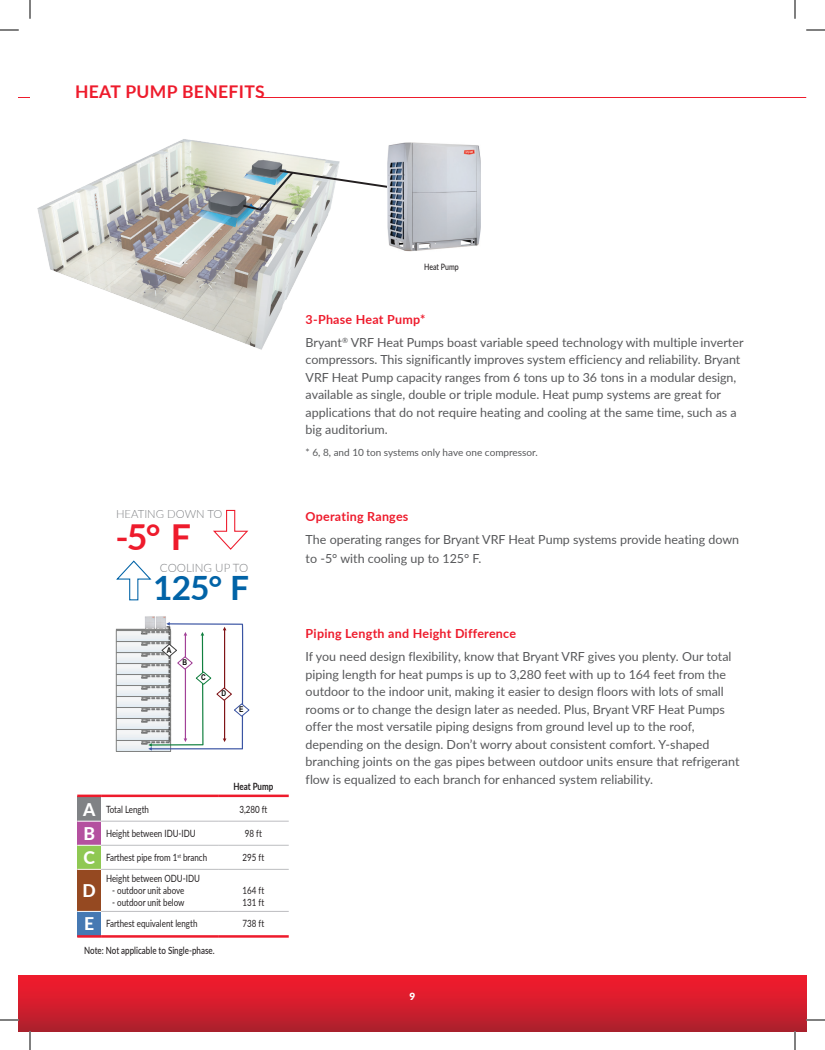
<style>
.page{position:relative;width:825px;height:1050px;background:#fff}
.page>*{position:absolute;margin:0;border:0;box-sizing:border-box;transform-origin:0 0}
.t1{font:700 35.75px "Lato";color:#ee1b2c}
.t2{font:700 33.5px "Lato";color:#0163a7}
.t3{font:700 17.5px "Lato";letter-spacing:.02em;color:#ee1b2c}
.t4{font:800 17.5px "Lato";color:#fff}
.t5{font:12.5px/17.5px "Lato";color:#57585a}
.t6{font:700 12.5px "Lato";letter-spacing:.02em;color:#ee1b2c}
.t7{font:300 11.62px "Lato";color:#808285}
.t8{font:300 11.25px "Lato";color:#808285}
.t9{font:10px/12px "Lato";color:#231f20;scale:.8 1}
.t10{font:10px "Lato";color:#57585a}
.t11{font:500 10px "Lato";color:#231f20;scale:.8 1}
.t12{font:700 10px "Lato";color:#231f20;scale:.8 1}
.t13{font:900 10px "Lato";color:#fff}
.t14{font:500 8.75px "Lato";color:#231f20;scale:.8 1}
.t15{font:700 8px "Arial Narrow";color:#050604}
.s1{font-weight:800;font-size:17.5px;color:#fff}
.s2{font-weight:700;color:#ee1b2c}
</style>
<div class="page">
<svg style="left:213px;top:509px;width:36px;height:41px"></svg>
<svg style="left:116px;top:560px;width:36px;height:41px"></svg>
<div style="left:116px;top:653px;width:55px;height:11px;background:#eef2f4"></div>
<div style="left:116px;top:652px;width:55px;height:12px;border:1px solid #808180"></div>
<div style="left:116px;top:631px;width:55px;height:11px;background:#edf1f4"></div>
<div style="left:116px;top:630px;width:55px;height:12px;border:1px solid #808180"></div>
<div style="left:116px;top:642px;width:55px;height:11px;background:#eef2f4"></div>
<div style="left:116px;top:641px;width:55px;height:12px;border:1px solid #808180"></div>
<div style="left:116px;top:664px;width:55px;height:11px;background:#eef2f4"></div>
<div style="left:116px;top:663px;width:55px;height:12px;border:1px solid #808180"></div>
<div style="left:116px;top:675px;width:55px;height:11px;background:#eef2f4"></div>
<div style="left:116px;top:674px;width:55px;height:12px;border:1px solid #808180"></div>
<div style="left:116px;top:686px;width:55px;height:11px;background:#eef2f4"></div>
<div style="left:116px;top:685px;width:55px;height:12px;border:1px solid #808180"></div>
<div style="left:116px;top:697px;width:55px;height:11px;background:#eef2f4"></div>
<div style="left:116px;top:696px;width:55px;height:12px;border:1px solid #808180"></div>
<div style="left:116px;top:708px;width:55px;height:11px;background:#eef2f4"></div>
<div style="left:116px;top:707px;width:55px;height:12px;border:1px solid #808180"></div>
<div style="left:116px;top:719px;width:55px;height:10px;background:#eef2f4"></div>
<div style="left:116px;top:718px;width:55px;height:12px;border:1px solid #808180"></div>
<div style="left:116px;top:730px;width:55px;height:10px;background:#eef2f4"></div>
<div style="left:116px;top:729px;width:55px;height:12px;border:1px solid #808180"></div>
<div style="left:116px;top:741px;width:55px;height:10px;background:#eef2f4"></div>
<div style="left:116px;top:740px;width:55px;height:12px;border:1px solid #808180"></div>
<hr style="left:117px;top:629px;width:53px;height:2px;background:#808180">
<svg style="left:141px;top:622px;width:109px;height:129px"></svg>
<img style="left:145px;top:616px;width:21px;height:14px">
<img style="left:37px;top:139px;width:303px;height:211px">
<img style="left:196px;top:168px;width:192px;height:59px">
<img style="left:388px;top:142px;width:93px;height:110px">
<hr style="left:260px;top:97px;width:546px;height:1px;background:#ee1b2c">
<div style="left:77px;top:796px;width:24px;height:25px;background:#808285"></div>
<div style="left:77px;top:821px;width:24px;height:24px;background:#b4509f"></div>
<div style="left:77px;top:845px;width:24px;height:24px;background:#8fc853"></div>
<div style="left:77px;top:869px;width:24px;height:42px;background:#954921"></div>
<div style="left:77px;top:911px;width:24px;height:25px;background:#4679b3"></div>
<hr style="left:77px;top:795px;width:24px;height:2px;background:#ee1b2c">
<hr style="left:101px;top:795px;width:117px;height:2px;background:#ee1b2c">
<hr style="left:218px;top:795px;width:71px;height:2px;background:#ee1b2c">
<hr style="left:77px;top:935px;width:24px;height:3px;background:#ee1b2c">
<hr style="left:101px;top:935px;width:117px;height:3px;background:#ee1b2c">
<hr style="left:218px;top:935px;width:71px;height:3px;background:#ee1b2c">
<svg style="left:77px;top:821px;width:24px;height:1px"></svg>
<svg style="left:77px;top:845px;width:24px;height:1px"></svg>
<svg style="left:77px;top:869px;width:24px;height:1px"></svg>
<svg style="left:77px;top:911px;width:24px;height:1px"></svg>
<hr style="left:101px;top:821px;width:117px;height:1px;background:#bcbdc0">
<hr style="left:218px;top:821px;width:71px;height:1px;background:#bcbdc0">
<hr style="left:101px;top:845px;width:117px;height:1px;background:#bcbdc0">
<hr style="left:218px;top:845px;width:71px;height:1px;background:#bcbdc0">
<hr style="left:101px;top:869px;width:117px;height:1px;background:#bcbdc0">
<hr style="left:218px;top:869px;width:71px;height:1px;background:#bcbdc0">
<hr style="left:101px;top:911px;width:117px;height:1px;background:#bcbdc0">
<hr style="left:218px;top:911px;width:71px;height:1px;background:#bcbdc0">
<svg style="left:19px;top:975px;width:11px;height:56px"></svg>
<div style="left:30px;top:975px;width:776px;height:56px;background:linear-gradient(to bottom,#f81a2c,#b1202d)"></div>
<svg style="left:0;top:29px;width:19px;height:2px"></svg>
<svg style="left:806px;top:29px;width:19px;height:2px"></svg>
<svg style="left:0;top:1019px;width:19px;height:2px"></svg>
<svg style="left:806px;top:1019px;width:19px;height:2px"></svg>
<svg style="left:29px;top:0;width:2px;height:19px"></svg>
<svg style="left:29px;top:1031px;width:2px;height:19px"></svg>
<svg style="left:794px;top:0;width:2px;height:19px"></svg>
<svg style="left:794px;top:1031px;width:2px;height:19px"></svg>
<h3 class="t3" style="left:75px;top:79px;width:191px">HEAT PUMP BENEFITS</h3>
<p class="t8" style="left:116px;top:506px;width:108px">HEATING DOWN TO</p>
<h1 class="t1" style="left:115px;top:511px;width:77px">-5° F</h1>
<p class="t7" style="left:160px;top:559px;width:90px">COOLING UP TO</p>
<h2 class="t2" style="left:153px;top:564px;width:97px">125° F</h2>
<p class="t15" style="left:167px;top:644px;width:6px">A</p>
<p class="t15" style="left:182px;top:656px;width:6px">B</p>
<p class="t15" style="left:201px;top:671px;width:6px">C</p>
<p class="t15" style="left:222px;top:687px;width:6px">D</p>
<p class="t15" style="left:239px;top:703px;width:6px">E</p>
<p class="t12" style="left:233px;top:779px;width:51px">Heat Pump</p>
<p class="t9" style="left:83px;top:803px;width:84px"><span class="s1">A</span> Total Length</p>
<p class="t9" style="left:239px;top:803px;width:37px">3,280 ft</p>
<p class="t9" style="left:83px;top:827px;width:142px"><span class="s1">B</span> Height between IDU-IDU</p>
<p class="t9" style="left:245px;top:827px;width:23px">98 ft</p>
<p class="t9" style="left:83px;top:851px;width:156px"><span class="s1">C</span> Farthest pipe from 1<sup>st</sup> branch</p>
<p class="t9" style="left:243px;top:851px;width:29px">295 ft</p>
<h3 class="t4" style="left:83px;top:878px;width:15px">D</h3>
<p class="t9" style="left:106px;top:872px;width:119px">Height between ODU-IDU</p>
<p class="t9" style="left:112px;top:884px;width:92px">- outdoor unit above</p>
<p class="t9" style="left:112px;top:896px;width:92px">- outdoor unit below</p>
<p class="t9" style="left:243px;top:884px;width:29px">164 ft<br>131 ft</p>
<p class="t9" style="left:84px;top:917px;width:143px"><span class="s1">E</span> Farthest equivalent length</p>
<p class="t9" style="left:243px;top:917px;width:29px">738 ft</p>
<p class="t11" style="left:84px;top:944px;width:164px">Note: Not applicable to Single-phase.</p>
<p class="t14" style="left:424px;top:261px;width:45px">Heat Pump</p>
<p class="t5" style="left:306px;top:307px;width:439px;line-height:23.1px"><span class="s2">3-Phase Heat Pump*<br></span>Bryant<sup>®</sup> VRF Heat Pumps boast variable speed technology with multiple inverter</p>
<p class="t5" style="left:306px;top:350px;width:436px">compressors. This significantly improves system efficiency and reliability. Bryant VRF Heat Pump capacity ranges from 6 tons up to 36 tons in a modular design, available as single, double or triple module. Heat pump systems are great for applications that do not require heating and cooling at the same time, such as a big auditorium.</p>
<p class="t10" style="left:306px;top:445px;width:234px">* 6, 8, and 10 ton systems only have one compressor.</p>
<p class="t6" style="left:306px;top:507px;width:104px">Operating Ranges</p>
<p class="t5" style="left:306px;top:530px;width:435px;line-height:18.8px">The operating ranges for Bryant VRF Heat Pump systems provide heating down to -5° with cooling up to 125° F.</p>
<p class="t6" style="left:306px;top:624px;width:212px">Piping Length and Height Difference</p>
<p class="t5" style="left:306px;top:647px;width:435px">If you need design flexibility, know that Bryant VRF gives you plenty. Our total piping length for heat pumps is up to 3,280 feet with up to 164 feet from the outdoor to the indoor unit, making it easier to design floors with lots of small rooms or to change the design later as needed. Plus, Bryant VRF Heat Pumps offer the most versatile piping designs from ground level up to the roof, depending on the design. Don’t worry about consistent comfort. Y-shaped branching joints on the gas pipes between outdoor units ensure that refrigerant flow is equalized to each branch for enhanced system reliability.</p>
<p class="t13" style="left:410px;top:989px;width:7px">9</p>
</div>
